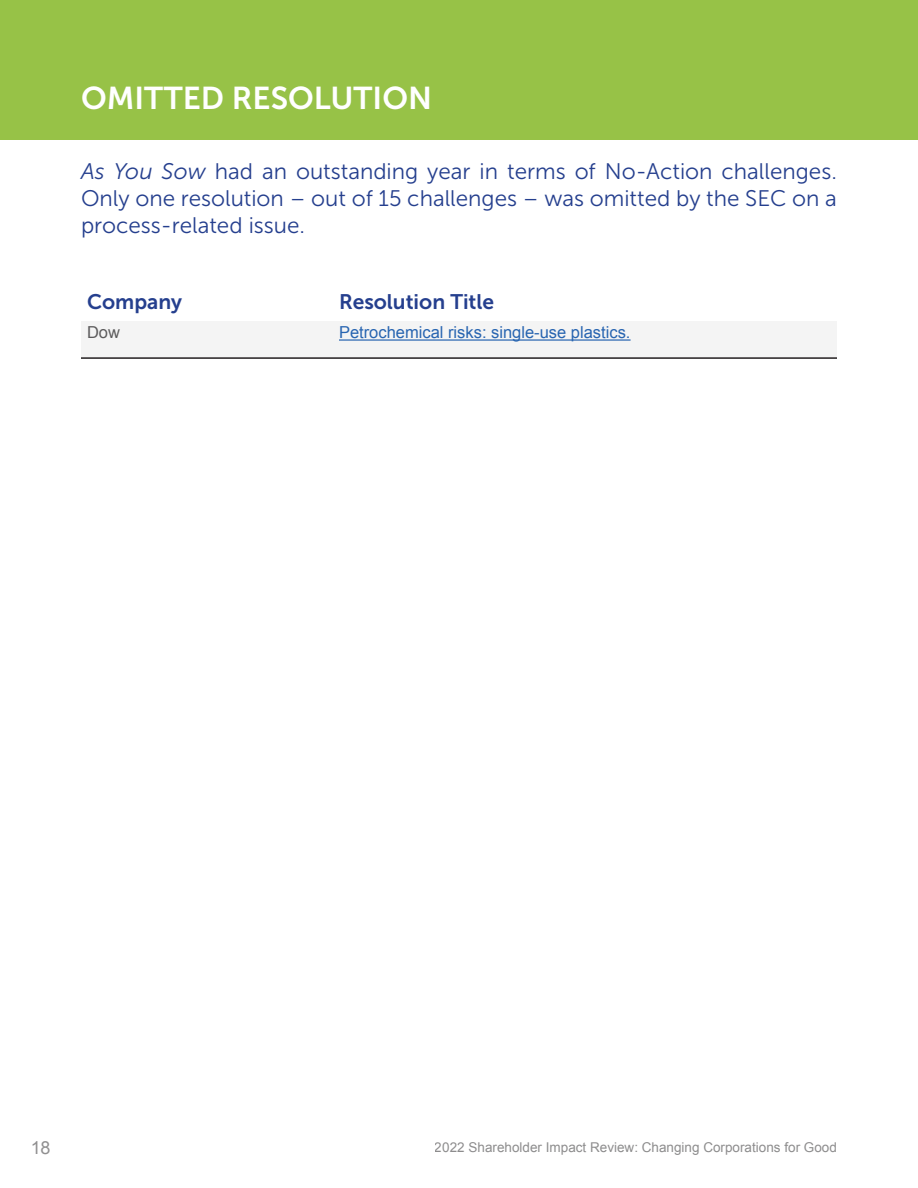
<style>
.page{position:relative;width:918px;height:1188px;background:#fff}
.page>*{position:absolute;margin:0;border:0;box-sizing:border-box;transform-origin:0 0}
.t1{font:31.5px "Museo Sans 700";color:#fff}
.t2{font:22.5px/27px "Museo Sans 300";color:#253f8e;text-align:justify}
.t3{font:21px "Museo Sans 700";color:#253f8e}
.t4{font:18px "Arial";color:#5c5b5c}
.t5{font:16.5px "Arial";color:#2865b1}
.t6{font:16.5px "Arial";color:#5c5b5c}
.t7{font:13.5px "Arial";color:#5c5b5c}
.s1{font-style:italic}
</style>
<div class="page">
<div style="left:0;top:0;width:918px;height:139px;background:#97c247"></div>
<div style="left:81px;top:321px;width:756px;height:36px;background:#f4f4f4"></div>
<hr style="left:81px;top:357px;width:252px;height:2px;background:#231f20">
<hr style="left:333px;top:357px;width:504px;height:2px;background:#231f20">
<hr style="left:339px;top:339px;width:292px;height:2px;background:#2865b1">
<h1 class="t1" style="left:81px;top:81px;width:353px">OMITTED RESOLUTION</h1>
<p class="t2" style="left:81px;top:158px;width:757px"><span class="s1">As You Sow</span> had an outstanding year in terms of No-Action challenges.<br>Only one resolution – out of 15 challenges – was omitted by the SEC on a process-related issue.</p>
<p class="t3" style="left:87px;top:290px;width:97px">Company</p>
<p class="t3" style="left:339px;top:290px;width:157px">Resolution Title</p>
<p class="t6" style="left:87px;top:322px;width:34px">Dow</p>
<p class="t5" style="left:339px;top:322px;width:293px">Petrochemical risks: single-use plastics.</p>
<p class="t4" style="left:30px;top:1136px;width:22px">18</p>
<p class="t7" style="left:435px;top:1139px;width:404px">2022 Shareholder Impact Review: Changing Corporations for Good</p>
</div>
